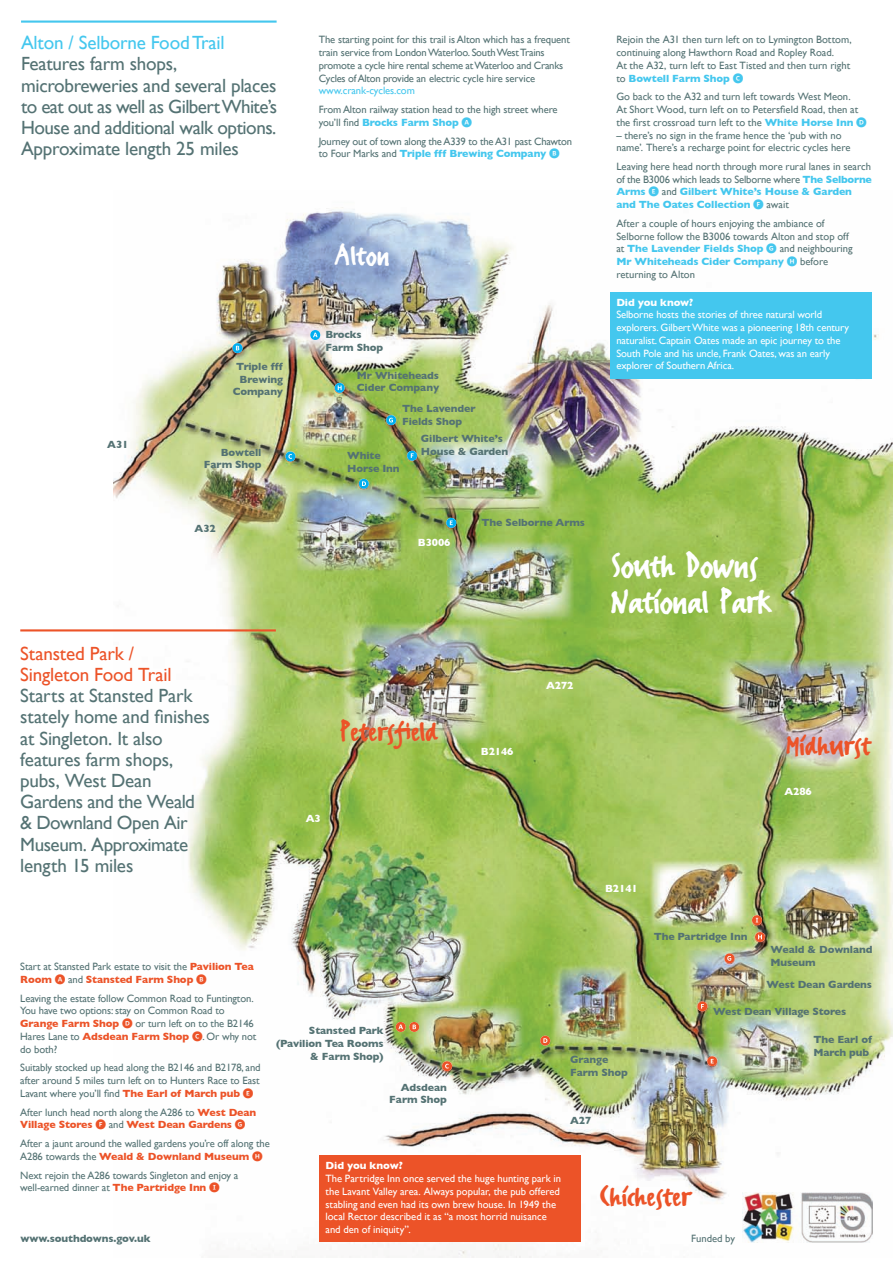
<style>
.page{position:relative;width:893px;height:1263px;background:#fff}
.page>*{position:absolute;margin:0;border:0;box-sizing:border-box;transform-origin:0 0}
.t1{font:40.35px/36px "FF Erikrighthand";letter-spacing:-.01em;color:#fff}
.t2{font:33.9px "FF Erikrighthand";color:#ec5328}
.t3{font:33.9px "FF Erikrighthand";color:#fff}
.t4{font:19.05px/21.1px "Gill Sans";letter-spacing:-.015em;color:#547273}
.t5{font:19.05px/21.1px "Gill Sans";letter-spacing:-.01em;color:#ec5328}
.t6{font:19.05px "Gill Sans";letter-spacing:-.01em;color:#44c7ee}
.t7{font:10.65px/12.8px "Gill Sans";letter-spacing:-.01em;color:#547273}
.t8{font:10.65px/12.8px "Gill Sans";letter-spacing:-.01em;color:#fff}
.t9{font:700 10.65px/12.8px "Gill Sans";letter-spacing:-.01em;color:#547273}
.t10{font:700 10.65px "Gill Sans";letter-spacing:-.01em;color:#fff}
.t11{font:10.65px "Gill Sans";letter-spacing:-.01em;color:#44c7ee}
.s1{font-weight:700;color:#44c7ee}
.s2{font-family:"Whitney Index Black Round Bd";color:#44c7ee}
.s3{font-weight:700;color:#ec5328}
.s4{font-family:"Whitney Index Black Round Bd";color:#ec5328}
</style>
<div class="page">
<img style="left:113px;top:207px;width:780px;height:1050px">
<hr style="left:20px;top:629px;width:256px;height:2px;background:#ec5328">
<hr style="left:21px;top:21px;width:256px;height:2px;background:#44c7ee">
<svg style="left:396px;top:1022px;width:23px;height:10px"></svg>
<svg style="left:540px;top:1036px;width:10px;height:9px"></svg>
<svg style="left:442px;top:1061px;width:10px;height:10px"></svg>
<svg style="left:707px;top:1056px;width:10px;height:10px"></svg>
<svg style="left:697px;top:1001px;width:10px;height:10px"></svg>
<svg style="left:724px;top:953px;width:10px;height:10px"></svg>
<svg style="left:755px;top:932px;width:10px;height:10px"></svg>
<svg style="left:752px;top:915px;width:10px;height:10px"></svg>
<svg style="left:310px;top:330px;width:10px;height:10px"></svg>
<svg style="left:233px;top:343px;width:9px;height:10px"></svg>
<svg style="left:285px;top:451px;width:10px;height:10px"></svg>
<svg style="left:359px;top:479px;width:10px;height:10px"></svg>
<svg style="left:446px;top:518px;width:10px;height:10px"></svg>
<svg style="left:407px;top:451px;width:10px;height:10px"></svg>
<svg style="left:386px;top:415px;width:10px;height:10px"></svg>
<svg style="left:335px;top:383px;width:10px;height:10px"></svg>
<div style="left:610px;top:292px;width:262px;height:86px;background:#44c7ee"></div>
<div style="left:319px;top:1155px;width:261px;height:87px;background:#ec5328"></div>
<img style="left:743px;top:1193px;width:130px;height:50px">
<h3 class="t6" style="left:21px;top:32px;width:205px">Alton / Selborne Food Trail</h3>
<h3 class="t4" style="left:21px;top:53px;width:258px">Features farm shops, microbreweries and several places to eat out as well as Gilbert White’s<br>House and additional walk options.<br>Approximate length 25 miles</h3>
<p class="t9" style="left:233px;top:360px;width:52px;text-align:right">Triple fff<br>Brewing<br>Company</p>
<p class="t7" style="left:319px;top:33px;width:253px">The starting point for this trail is Alton which has a frequent train service from London Waterloo. South West Trains promote a cycle hire rental scheme at Waterloo and Cranks Cycles of Alton provide an electric cycle hire service</p>
<p class="t11" style="left:319px;top:84px;width:98px">www.crank-cycles.com</p>
<p class="t7" style="left:319px;top:103px;width:240px">From Alton railway station head to the high street where you’ll find <span class="s1">Brocks Farm Shop</span> <span class="s2">A</span></p>
<p class="t7" style="left:319px;top:134px;width:255px">Journey out of town along the A339 to the A31 past Chawton to Four Marks and <span class="s1">Triple fff Brewing Company</span> <span class="s2">B</span></p>
<h2 class="t3" style="left:335px;top:235px;width:57px">Alton</h2>
<p class="t9" style="left:325px;top:328px;width:59px">Brocks<br>Farm Shop</p>
<p class="t9" style="left:357px;top:369px;width:84px">Mr Whiteheads<br>Cider Company</p>
<p class="t9" style="left:402px;top:402px;width:75px">The Lavender<br>Fields Shop</p>
<p class="t9" style="left:107px;top:438px;width:23px">A31</p>
<p class="t9" style="left:204px;top:446px;width:59px;text-align:right">Bowtell<br>Farm Shop</p>
<p class="t9" style="left:347px;top:449px;width:54px">White<br>Horse Inn</p>
<p class="t9" style="left:195px;top:522px;width:23px">A32</p>
<p class="t9" style="left:421px;top:432px;width:89px">Gilbert White’s<br>House &amp; Garden</p>
<p class="t10" style="left:418px;top:536px;width:34px">B3006</p>
<p class="t9" style="left:482px;top:516px;width:105px">The Selborne Arms</p>
<h3 class="t5" style="left:20px;top:642px;width:153px">Stansted Park /<br>Singleton Food Trail</h3>
<h3 class="t4" style="left:20px;top:685px;width:191px">Starts at Stansted Park stately home and finishes at Singleton. It also features farm shops, pubs, West Dean<br>Gardens and the Weald &amp; Downland Open Air<br>Museum. Approximate length 15 miles</h3>
<h2 class="t2" style="left:340px;top:711px;width:100px">Petersfield</h2>
<p class="t10" style="left:306px;top:812px;width:17px">A3</p>
<p class="t10" style="left:481px;top:745px;width:34px">B2146</p>
<p class="t10" style="left:546px;top:679px;width:29px">A272</p>
<p class="t7" style="left:616px;top:33px;width:237px">Rejoin the A31 then turn left on to Lymington Bottom, continuing along Hawthorn Road and Ropley Road.<br>At the A32, turn left to East Tisted and then turn right to <span class="s1">Bowtell Farm Shop</span> <span class="s2">C</span></p>
<p class="t7" style="left:616px;top:90px;width:252px">Go back to the A32 and turn left towards West Meon.<br>At Short Wood, turn left on to Petersfield Road, then at the first crossroad turn left to the <span class="s1">White Horse Inn</span> <span class="s2">D</span></p>
<p class="t7" style="left:616px;top:128px;width:236px">– there’s no sign in the frame hence the ‘pub with no name’. There’s a recharge point for electric cycles here</p>
<p class="t7" style="left:616px;top:160px;width:257px">Leaving here head north through more rural lanes in search of the B3006 which leads to Selborne where <span class="s1">The Selborne Arms</span> <span class="s2">E</span> and <span class="s1">Gilbert White’s House &amp; Garden and The Oates Collection</span> <span class="s2">F</span> await</p>
<p class="t7" style="left:616px;top:217px;width:238px">After a couple of hours enjoying the ambiance of Selborne follow the B3006 towards Alton and stop off at <span class="s1">The Lavender Fields Shop</span> <span class="s2">G</span> and neighbouring <span class="s1">Mr Whiteheads Cider Company</span> <span class="s2">H</span> before returning to Alton</p>
<p class="t10" style="left:616px;top:296px;width:78px">Did you know?</p>
<p class="t8" style="left:616px;top:308px;width:234px">Selborne hosts the stories of three natural world explorers. Gilbert White was a pioneering 18th century naturalist. Captain Oates made an epic journey to the South Pole and his uncle, Frank Oates, was an early explorer of Southern Africa.</p>
<h1 class="t1" style="left:610px;top:547px;width:162px">South Downs<br>National Park</h1>
<p class="t10" style="left:605px;top:883px;width:34px">B2141</p>
<p class="t9" style="left:654px;top:930px;width:95px">The Partridge Inn</p>
<h2 class="t2" style="left:785px;top:725px;width:87px">Midhurst</h2>
<p class="t10" style="left:784px;top:785px;width:29px">A286</p>
<p class="t7" style="left:20px;top:960px;width:235px">Start at Stansted Park estate to visit the <span class="s3">Pavilion Tea<br>Room</span> <span class="s4">A</span> and <span class="s3">Stansted Farm Shop</span> <span class="s4">B</span></p>
<p class="t7" style="left:20px;top:992px;width:238px">Leaving the estate follow Common Road to Funtington.<br>You have two options: stay on Common Road to <span class="s3">Grange Farm Shop</span> <span class="s4">d</span> or turn left on to the B2146<br>Hares Lane to <span class="s3">Adsdean Farm Shop</span> <span class="s4">c</span>. Or why not do both?</p>
<p class="t7" style="left:20px;top:1061px;width:242px;text-align:justify">Suitably stocked up head along the B2146 and B2178, and after around 5 miles turn left on to Hunters Race to East Lavant where you’ll find <span class="s3">The Earl of March pub</span> <span class="s4">E</span></p>
<p class="t7" style="left:20px;top:1105px;width:238px">After lunch head north along the A286 to <span class="s3">West Dean<br>Village Stores</span> <span class="s4">F</span> and <span class="s3">West Dean Gardens</span> <span class="s4">G</span></p>
<p class="t7" style="left:20px;top:1137px;width:251px">After a jaunt around the walled gardens you’re off along the<br>A286 towards the <span class="s3">Weald &amp; Downland Museum</span> <span class="s4">H</span></p>
<p class="t7" style="left:20px;top:1168px;width:220px">Next rejoin the A286 towards Singleton and enjoy a well-earned dinner at <span class="s3">The Partridge Inn</span> <span class="s4">I</span></p>
<p class="t9" style="left:276px;top:1024px;width:109px;text-align:right">Stansted Park (Pavilion Tea Rooms &amp; Farm Shop)</p>
<p class="t9" style="left:389px;top:1080px;width:59px;text-align:right">Adsdean<br>Farm Shop</p>
<p class="t10" style="left:325px;top:1159px;width:79px">Did you know?</p>
<p class="t8" style="left:325px;top:1172px;width:237px">The Partridge Inn once served the huge hunting park in the Lavant Valley area. Always popular, the pub offered stabling and even had its own brew house. In 1949 the local Rector described it as “a most horrid nuisance and den of iniquity”.</p>
<p class="t9" style="left:21px;top:1232px;width:132px">www.southdowns.gov.uk</p>
<p class="t9" style="left:770px;top:943px;width:104px">Weald &amp; Downland<br>Museum</p>
<p class="t9" style="left:766px;top:978px;width:107px">West Dean Gardens</p>
<p class="t9" style="left:570px;top:1053px;width:59px">Grange<br>Farm Shop</p>
<p class="t9" style="left:570px;top:1114px;width:23px">A27</p>
<p class="t9" style="left:713px;top:1005px;width:134px">West Dean Village Stores</p>
<p class="t9" style="left:813px;top:1033px;width:60px">The Earl of<br>March pub</p>
<h2 class="t2" style="left:600px;top:1176px;width:93px">Chichester</h2>
<p class="t7" style="left:691px;top:1232px;width:45px">Funded by</p>
</div>
